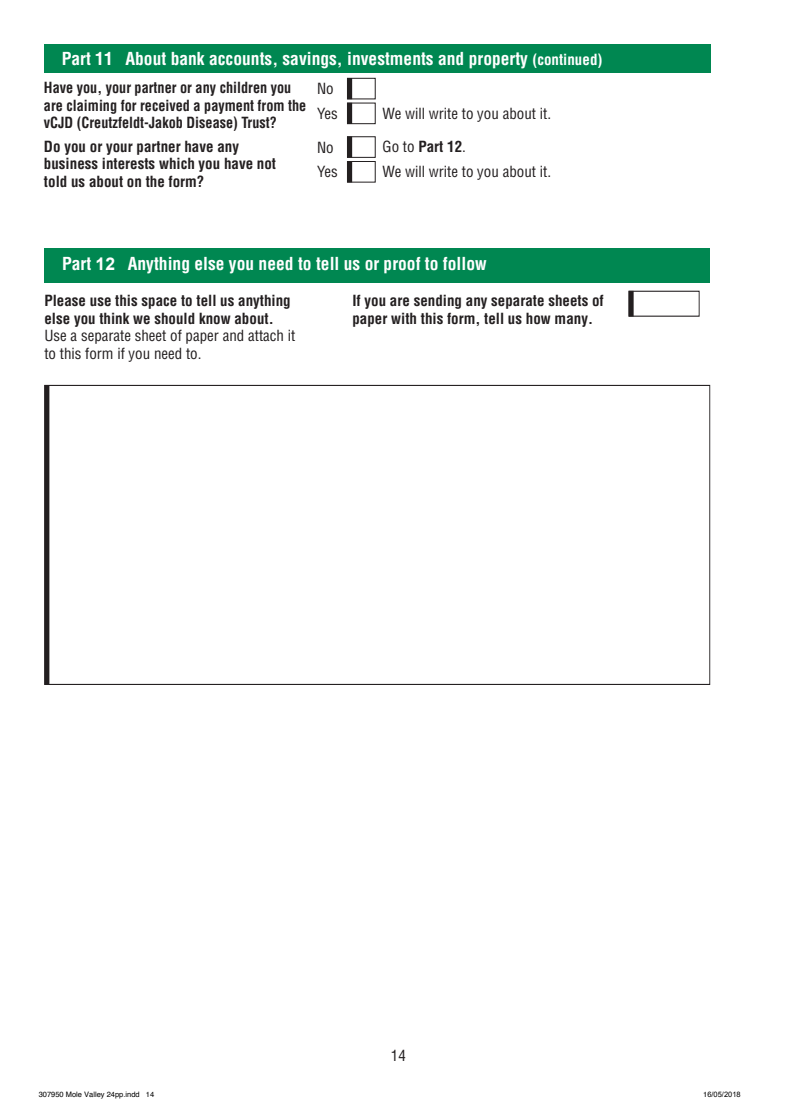
<style>
.page{position:relative;width:797px;height:1105px;background:#fff}
.page>*{position:absolute;margin:0;border:0;box-sizing:border-box;transform-origin:0 0}
.t1{font:700 condensed 17.5px "Helvetica";color:#fff}
.t2{font:700 condensed 15px/18px "Helvetica";color:#231f20}
.t3{font:condensed 15px/17.2px "Helvetica";color:#231f20}
.t4{font:700 condensed 15px/17.5px "Helvetica";color:#231f20;scale:.95 1}
.t5{font:7.5px "Helvetica";color:#000}
.t6{font:7.5px "Arial";color:#000}
.s1{font-size:15px}
.s2{font-weight:400}
.s3{font-family:"Arial";font-stretch:normal}
.s4{font-family:"Helvetica"}
</style>
<div class="page">
<div style="left:347px;top:103px;width:28px;height:21px;border:1px solid #231f20"></div>
<div style="left:347px;top:103px;width:5px;height:21px;background:#231f20"></div>
<div style="left:347px;top:78px;width:28px;height:21px;border:1px solid #231f20"></div>
<div style="left:347px;top:78px;width:5px;height:21px;background:#231f20"></div>
<div style="left:347px;top:161px;width:28px;height:21px;border:1px solid #231f20"></div>
<div style="left:347px;top:161px;width:5px;height:21px;background:#231f20"></div>
<div style="left:347px;top:136px;width:28px;height:22px;border:1px solid #231f20"></div>
<div style="left:347px;top:136px;width:5px;height:22px;background:#231f20"></div>
<div style="left:44px;top:44px;width:666px;height:28px;background:#008751"></div>
<div style="left:391px;top:2px;width:14px;height:14px;border:2px solid #fff;border-radius:50%"></div>
<div style="left:783px;top:548px;width:9px;height:9px;border:2px solid #fff;border-radius:50%"></div>
<div style="left:44px;top:248px;width:666px;height:34px;background:#008751"></div>
<div style="left:44px;top:385px;width:6px;height:300px;background:#231f20"></div>
<div style="left:628px;top:291px;width:71px;height:25px;border:1px solid #231f20"></div>
<div style="left:628px;top:291px;width:6px;height:26px;background:#231f20"></div>
<p class="t1" style="left:62px;top:48px;width:542px">Part 11 About bank accounts, savings, investments and property <span class="s1">(continued)</span></p>
<p class="t4" style="left:44px;top:79px;width:278px">Have you, your partner or any children you are claiming for received a payment from the vCJD (Creutzfeldt-Jakob Disease) Trust?</p>
<p class="t3" style="left:317px;top:80px;width:18px">No</p>
<p class="t3" style="left:317px;top:104px;width:22px">Yes</p>
<p class="t3" style="left:382px;top:104px;width:170px">We will write to you about it.</p>
<p class="t2" style="left:44px;top:137px;width:196px">Do you or your partner have any</p>
<p class="t2" style="left:44px;top:154px;width:234px">business interests which you have not</p>
<p class="t2" style="left:44px;top:172px;width:162px">told us about on the form?</p>
<p class="t2" style="left:382px;top:138px;width:85px"><span class="s2">Go to</span> Part 12<span class="s2">.</span></p>
<p class="t3" style="left:317px;top:138px;width:18px">No</p>
<p class="t3" style="left:317px;top:163px;width:22px">Yes</p>
<p class="t3" style="left:382px;top:163px;width:170px">We will write to you about it.</p>
<p class="t1" style="left:62px;top:253px;width:426px">Part <span class="s3">12</span> Anything else you need to tell us or proof to follow</p>
<p class="t2" style="left:44px;top:291px;width:248px">Please use this space to tell us anything else you think we should know about.</p>
<p class="t3" style="left:44px;top:327px;width:252px">Use a separate sheet of paper and attach it to this form if you need to.</p>
<p class="t2" style="left:352px;top:292px;width:253px;line-height:17.5px">If you are sending any separate sheets of paper with this form, tell us how many.</p>
<p class="t3" style="left:391px;top:1047px;width:16px">14</p>
<p class="t5" style="left:39px;top:1089px;width:117px">307950 Mole Valley 24pp.indd 14</p>
<p class="t6" style="left:703px;top:1090px;width:39px"><span class="s4">1</span>6/05/2018</p>
</div>
